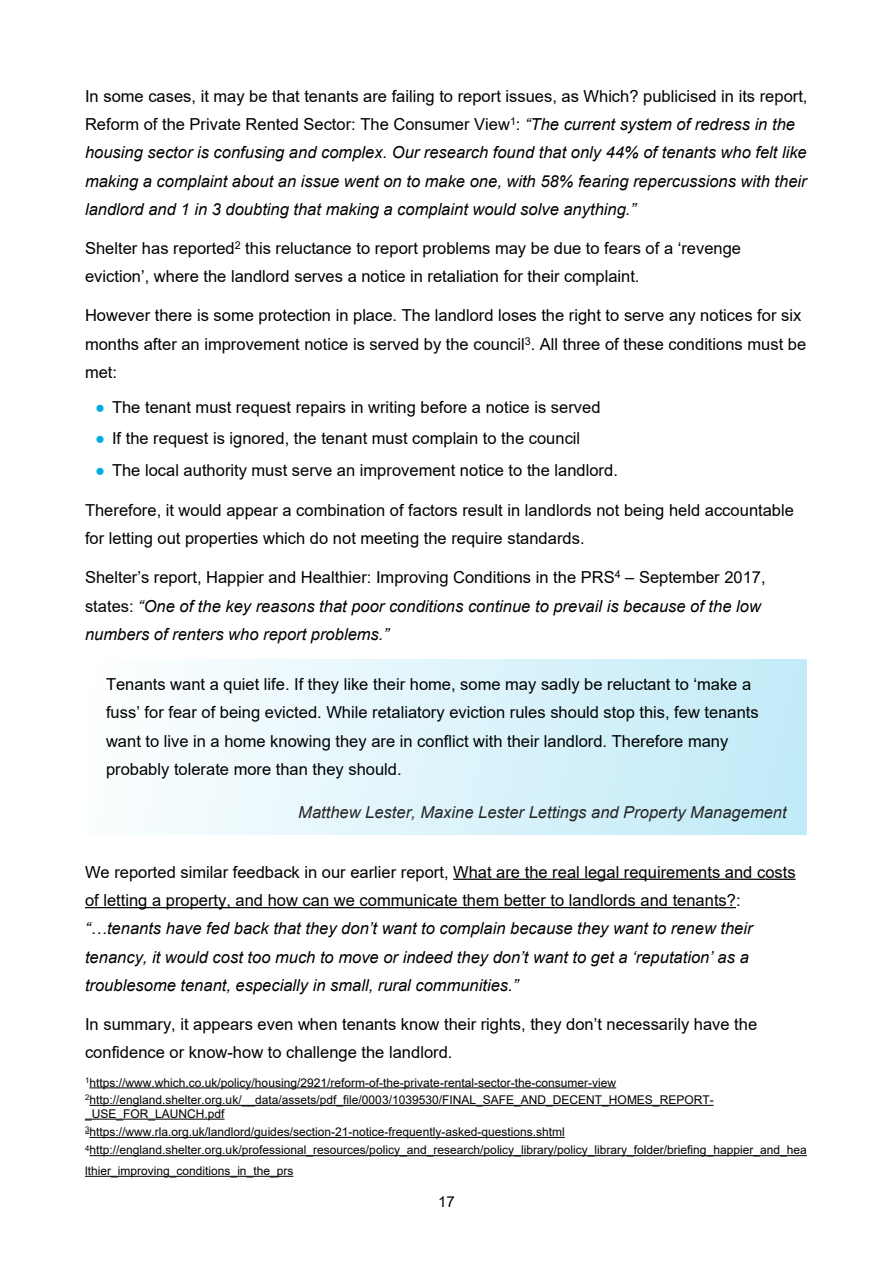
<style>
.page{position:relative;width:893px;height:1263px;background:#fff}
.page>*{position:absolute;margin:0;border:0;box-sizing:border-box;transform-origin:0 0}
.t1{font:16.5px/28.3px "Arial";color:#000}
.t2{font:italic 16.5px/28.3px "Arial";color:#000}
.t3{font:italic 16.5px "Arial";color:#262626}
.t4{font:15px "Arial";color:#000}
.t5{font:12px/18.3px "Arial";color:#000}
.s1{font-style:normal}
.s2{color:#00ade2}
</style>
<div class="page">
<hr style="left:453px;top:879px;width:343px;height:1px;background:#000">
<hr style="left:85px;top:907px;width:651px;height:1px;background:#000">
<hr style="left:89px;top:1087px;width:527px;height:1px;background:#000">
<hr style="left:89px;top:1105px;width:625px;height:1px;background:#000">
<hr style="left:85px;top:1119px;width:140px;height:1px;background:#000">
<hr style="left:89px;top:1137px;width:476px;height:1px;background:#000">
<hr style="left:89px;top:1155px;width:718px;height:1px;background:#000">
<hr style="left:85px;top:1176px;width:208px;height:1px;background:#000">
<div style="left:87px;top:659px;width:719px;height:176px;background:linear-gradient(to right,#fdfeff,#c1ebf7)"></div>
<p class="t2" style="left:85px;top:83px;width:724px"><span class="s1">In some cases, it may be that tenants are failing to report issues, as Which? publicised in its report, Reform of the Private Rented Sector: The Consumer View</span><sup>1</sup><span class="s1">:</span> “The current system of redress in the housing sector is confusing and complex. Our research found that only 44% of tenants who felt like making a complaint about an issue went on to make one, with 58% fearing repercussions with their landlord and 1 in 3 doubting that making a complaint would solve anything.”</p>
<p class="t1" style="left:85px;top:235px;width:658px">Shelter has reported<sup>2</sup> this reluctance to report problems may be due to fears of a ‘revenge eviction’, where the landlord serves a notice in retaliation for their complaint.</p>
<p class="t1" style="left:85px;top:303px;width:723px">However there is some protection in place. The landlord loses the right to serve any notices for six months after an improvement notice is served by the council<sup>3</sup>. All three of these conditions must be met:</p>
<p class="t1" style="left:95px;top:394px;width:507px"><span class="s2">●</span> The tenant must request repairs in writing before a notice is served</p>
<p class="t1" style="left:95px;top:426px;width:487px"><span class="s2">●</span> If the request is ignored, the tenant must complain to the council</p>
<p class="t1" style="left:95px;top:457px;width:524px"><span class="s2">●</span> The local authority must serve an improvement notice to the landlord.</p>
<p class="t1" style="left:85px;top:497px;width:710px">Therefore, it would appear a combination of factors result in landlords not being held accountable for letting out properties which do not meeting the require standards.</p>
<p class="t2" style="left:85px;top:565px;width:682px"><span class="s1">Shelter’s report, Happier and Healthier: Improving Conditions in the PRS</span><sup>4</sup> <span class="s1">– September 2017, states:</span> “One of the key reasons that poor conditions continue to prevail is because of the low numbers of renters who report problems.”</p>
<p class="t1" style="left:106px;top:671px;width:654px">Tenants want a quiet life. If they like their home, some may sadly be reluctant to ‘make a fuss’ for fear of being evicted. While retaliatory eviction rules should stop this, few tenants want to live in a home knowing they are in conflict with their landlord. Therefore many probably tolerate more than they should.</p>
<p class="t3" style="left:298px;top:806px;width:490px">Matthew Lester, Maxine Lester Lettings and Property Management</p>
<p class="t1" style="left:85px;top:859px;width:712px">We reported similar feedback in our earlier report, What are the real legal requirements and costs of letting a property, and how can we communicate them better to landlords and tenants?:</p>
<p class="t2" style="left:85px;top:916px;width:669px">“…tenants have fed back that they don’t want to complain because they want to renew their tenancy, it would cost too much to move or indeed they don’t want to get a ‘reputation’ as a troublesome tenant, especially in small, rural communities.”</p>
<p class="t1" style="left:85px;top:1011px;width:674px">In summary, it appears even when tenants know their rights, they don’t necessarily have the confidence or know-how to challenge the landlord.</p>
<p class="t5" style="left:85px;top:1075px;width:630px;line-height:17.5px"><sup>1</sup>https://www.which.co.uk/policy/housing/2921/reform-of-the-private-rental-sector-the-consumer-view<br><sup>2</sup>http://england.shelter.org.uk/__data/assets/pdf_file/0003/1039530/FINAL_SAFE_AND_DECENT_HOMES_REPORT-</p>
<p class="t5" style="left:85px;top:1105px;width:723px">_USE_FOR_LAUNCH.pdf<br><sup>3</sup>https://www.rla.org.uk/landlord/guides/section-21-notice-frequently-asked-questions.shtml<br><sup>4</sup>http://england.shelter.org.uk/professional_resources/policy_and_research/policy_library/policy_library_folder/briefing_happier_and_hea</p>
<p class="t5" style="left:85px;top:1163px;width:210px">lthier_improving_conditions_in_the_prs</p>
<p class="t4" style="left:438px;top:1196px;width:18px">17</p>
</div>
